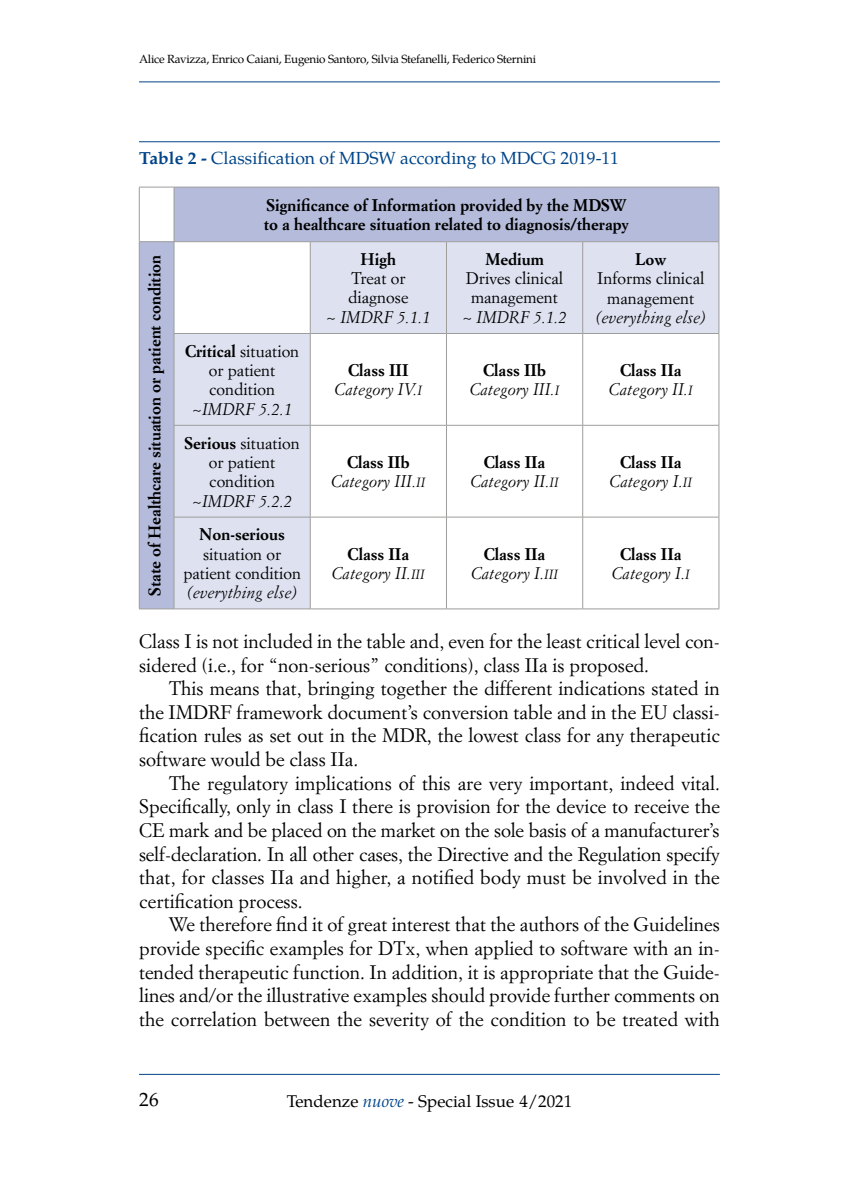
<style>
.page{position:relative;width:844px;height:1191px;background:#fff}
.page>*{position:absolute;margin:0;border:0;box-sizing:border-box;transform-origin:0 0}
.t1{font:19.25px/23.6px "Simoncini Garamond";color:#000;text-align:justify}
.t2{font:19.25px "Te X Gyre Pagella";color:#000}
.t3{font:17.5px "Te X Gyre Pagella";color:#048}
.t4{font:16.97px "Te X Gyre Pagella";color:#000}
.t5{font:italic 16.62px/19.2px "Simoncini Garamond";color:#000;text-align:center}
.t6{font:16.62px/19.2px "Simoncini Garamond";color:#000;text-align:center}
.t7{font:700 16.62px/19.2px "Simoncini Garamond";color:#000}
.t8{font:11.9px "Te X Gyre Pagella";letter-spacing:-.02em;color:#000}
.s1{font-weight:700}
.s2{font-weight:700;font-style:normal}
.s3{font-size:13.12px}
.s4{font-style:italic;color:#048}
</style>
<div class="page">
<hr style="left:139px;top:1074px;width:580px;height:1px;background:#048">
<hr style="left:139px;top:82px;width:580px;height:1px;background:#048">
<hr style="left:139px;top:141px;width:580px;height:1px;background:#048">
<div style="left:140px;top:188px;width:578px;height:420px;background:#b5bcdb"></div>
<svg style="left:175px;top:242px;width:543px;height:366px"></svg>
<hr style="left:139px;top:242px;width:1px;height:91px;background:#9d9d9c">
<hr style="left:174px;top:242px;width:1px;height:91px;background:#9d9d9c">
<hr style="left:139px;top:333px;width:1px;height:92px;background:#9d9d9c">
<hr style="left:139px;top:425px;width:1px;height:92px;background:#9d9d9c">
<hr style="left:139px;top:517px;width:1px;height:91px;background:#9d9d9c">
<hr style="left:139px;top:608px;width:35px;height:1px;background:#9d9d9c">
<hr style="left:174px;top:333px;width:136px;height:1px;background:#9d9d9c">
<hr style="left:174px;top:334px;width:1px;height:91px;background:#9d9d9c">
<hr style="left:174px;top:425px;width:136px;height:1px;background:#9d9d9c">
<hr style="left:174px;top:425px;width:1px;height:92px;background:#9d9d9c">
<hr style="left:174px;top:517px;width:136px;height:1px;background:#9d9d9c">
<hr style="left:174px;top:517px;width:1px;height:91px;background:#9d9d9c">
<hr style="left:174px;top:608px;width:136px;height:1px;background:#9d9d9c">
<hr style="left:310px;top:242px;width:1px;height:91px;background:#9d9d9c">
<hr style="left:446px;top:242px;width:1px;height:91px;background:#9d9d9c">
<hr style="left:582px;top:242px;width:1px;height:91px;background:#9d9d9c">
<hr style="left:718px;top:242px;width:1px;height:91px;background:#9d9d9c">
<hr style="left:310px;top:333px;width:136px;height:1px;background:#9d9d9c">
<hr style="left:310px;top:334px;width:1px;height:91px;background:#9d9d9c">
<hr style="left:310px;top:425px;width:136px;height:1px;background:#9d9d9c">
<hr style="left:310px;top:425px;width:1px;height:92px;background:#9d9d9c">
<hr style="left:310px;top:517px;width:136px;height:1px;background:#9d9d9c">
<hr style="left:310px;top:517px;width:1px;height:91px;background:#9d9d9c">
<hr style="left:310px;top:608px;width:136px;height:1px;background:#9d9d9c">
<hr style="left:446px;top:333px;width:136px;height:1px;background:#9d9d9c">
<hr style="left:446px;top:334px;width:1px;height:91px;background:#9d9d9c">
<hr style="left:446px;top:425px;width:136px;height:1px;background:#9d9d9c">
<hr style="left:446px;top:425px;width:1px;height:92px;background:#9d9d9c">
<hr style="left:446px;top:517px;width:136px;height:1px;background:#9d9d9c">
<hr style="left:446px;top:517px;width:1px;height:91px;background:#9d9d9c">
<hr style="left:446px;top:608px;width:136px;height:1px;background:#9d9d9c">
<hr style="left:582px;top:333px;width:137px;height:1px;background:#9d9d9c">
<hr style="left:582px;top:334px;width:1px;height:91px;background:#9d9d9c">
<hr style="left:718px;top:334px;width:1px;height:91px;background:#9d9d9c">
<hr style="left:582px;top:425px;width:137px;height:1px;background:#9d9d9c">
<hr style="left:582px;top:425px;width:1px;height:92px;background:#9d9d9c">
<hr style="left:718px;top:425px;width:1px;height:92px;background:#9d9d9c">
<hr style="left:582px;top:517px;width:137px;height:1px;background:#9d9d9c">
<hr style="left:582px;top:517px;width:1px;height:91px;background:#9d9d9c">
<hr style="left:718px;top:517px;width:1px;height:91px;background:#9d9d9c">
<hr style="left:582px;top:608px;width:137px;height:1px;background:#9d9d9c">
<hr style="left:174px;top:187px;width:136px;height:1px;background:#9d9d9c">
<hr style="left:310px;top:187px;width:136px;height:1px;background:#9d9d9c">
<hr style="left:446px;top:187px;width:136px;height:1px;background:#9d9d9c">
<hr style="left:582px;top:187px;width:137px;height:1px;background:#9d9d9c">
<hr style="left:718px;top:187px;width:1px;height:54px;background:#9d9d9c">
<hr style="left:174px;top:241px;width:136px;height:1px;background:#9d9d9c">
<hr style="left:310px;top:241px;width:136px;height:1px;background:#9d9d9c">
<hr style="left:446px;top:241px;width:136px;height:1px;background:#9d9d9c">
<hr style="left:582px;top:241px;width:137px;height:1px;background:#9d9d9c">
<hr style="left:139px;top:187px;width:35px;height:1px;background:#9d9d9c">
<hr style="left:139px;top:187px;width:1px;height:54px;background:#9d9d9c">
<hr style="left:174px;top:187px;width:1px;height:54px;background:#9d9d9c">
<hr style="left:139px;top:241px;width:35px;height:1px;background:#9d9d9c">
<p class="t8" style="left:139px;top:50px;width:398px">Alice Ravizza, Enrico Caiani, Eugenio Santoro, Silvia Stefanelli, Federico Sternini</p>
<p class="t3" style="left:139px;top:145px;width:481px"><span class="s1">Table 2 -</span> Classification of MDSW according to MDCG 2019-11</p>
<p class="t7" style="left:145px;top:596px;width:342px;rotate:-90deg">State of Healthcare situation or patient condition</p>
<p class="t7" style="left:264px;top:196px;width:366px">Significance of Information provided by the MDSW to a healthcare situation related to diagnosis/therapy</p>
<p class="t7" style="left:360px;top:250px;width:37px">High</p>
<p class="t6" style="left:348px;top:268px;width:62px;text-align:left">Treat or diagnose</p>
<p class="t5" style="left:326px;top:307px;width:106px">~ IMDRF 5.1.1</p>
<p class="t7" style="left:485px;top:250px;width:60px">Medium</p>
<p class="t6" style="left:466px;top:268px;width:99px">Drives clinical management</p>
<p class="t5" style="left:462px;top:307px;width:106px">~ IMDRF 5.1.2</p>
<p class="t7" style="left:635px;top:250px;width:33px">Low</p>
<p class="t6" style="left:597px;top:269px;width:109px">Informs clinical management</p>
<p class="t5" style="left:595px;top:307px;width:111px">(everything else)</p>
<p class="t6" style="left:185px;top:341px;width:116px"><span class="s1">Critical</span> situation or patient condition</p>
<p class="t5" style="left:192px;top:399px;width:102px">~IMDRF 5.2.1</p>
<p class="t6" style="left:184px;top:433px;width:117px"><span class="s1">Serious</span> situation or patient condition</p>
<p class="t5" style="left:192px;top:491px;width:102px">~IMDRF 5.2.2</p>
<p class="t7" style="left:199px;top:525px;width:87px">Non-serious</p>
<p class="t6" style="left:183px;top:544px;width:119px">situation or patient condition</p>
<p class="t5" style="left:187px;top:582px;width:111px">(everything else)</p>
<p class="t5" style="left:334px;top:360px;width:89px"><span class="s2">Class III<br></span>Category IV.<span class="s3">I</span></p>
<p class="t5" style="left:469px;top:360px;width:91px"><span class="s2">Class IIb<br></span>Category III.<span class="s3">I</span></p>
<p class="t5" style="left:608px;top:360px;width:85px"><span class="s2">Class IIa<br></span>Category II.<span class="s3">I</span></p>
<p class="t5" style="left:331px;top:452px;width:96px"><span class="s2">Class IIb<br></span>Category III.<span class="s3">II</span></p>
<p class="t5" style="left:470px;top:452px;width:90px"><span class="s2">Class IIa<br></span>Category II.<span class="s3">II</span></p>
<p class="t5" style="left:609px;top:452px;width:84px"><span class="s2">Class IIa<br></span>Category I.<span class="s3">II</span></p>
<p class="t5" style="left:332px;top:544px;width:94px"><span class="s2">Class IIa<br></span>Category II.<span class="s3">III</span></p>
<p class="t5" style="left:471px;top:544px;width:89px"><span class="s2">Class IIa<br></span>Category I.<span class="s3">III</span></p>
<p class="t5" style="left:611px;top:544px;width:79px"><span class="s2">Class IIa<br></span>Category I.<span class="s3">I</span></p>
<p class="t1" style="left:139px;top:629px;width:582px">Class I is not included in the table and, even for the least critical level con&shy;sidered (i.e., for “non-serious” conditions), class IIa is proposed.</p>
<p class="t1" style="left:139px;top:676px;width:582px;text-indent:30px">This means that, bringing together the different indications stated in the IMDRF framework document’s conversion table and in the EU classi&shy;fication rules as set out in the MDR, the lowest class for any therapeutic software would be class IIa.</p>
<p class="t1" style="left:139px;top:770px;width:582px;text-indent:30px">The regulatory implications of this are very important, indeed vital.<br>Specifically, only in class I there is provision for the device to receive the CE mark and be placed on the market on the sole basis of a manufacturer’s self-declaration. In all other cases, the Directive and the Regulation specify that, for classes IIa and higher, a notified body must be involved in the certification process.</p>
<p class="t1" style="left:139px;top:912px;width:582px;text-indent:30px">We therefore find it of great interest that the authors of the Guidelines provide specific examples for DTx, when applied to software with an in&shy;tended therapeutic function. In addition, it is appropriate that the Guide&shy;lines and/or the illustrative examples should provide further comments on the correlation between the severity of the condition to be treated with</p>
<p class="t2" style="left:139px;top:1084px;width:21px">26</p>
<p class="t4" style="left:286px;top:1088px;width:287px">Tendenze <span class="s4">nuove</span> - Special Issue 4/2021</p>
</div>
